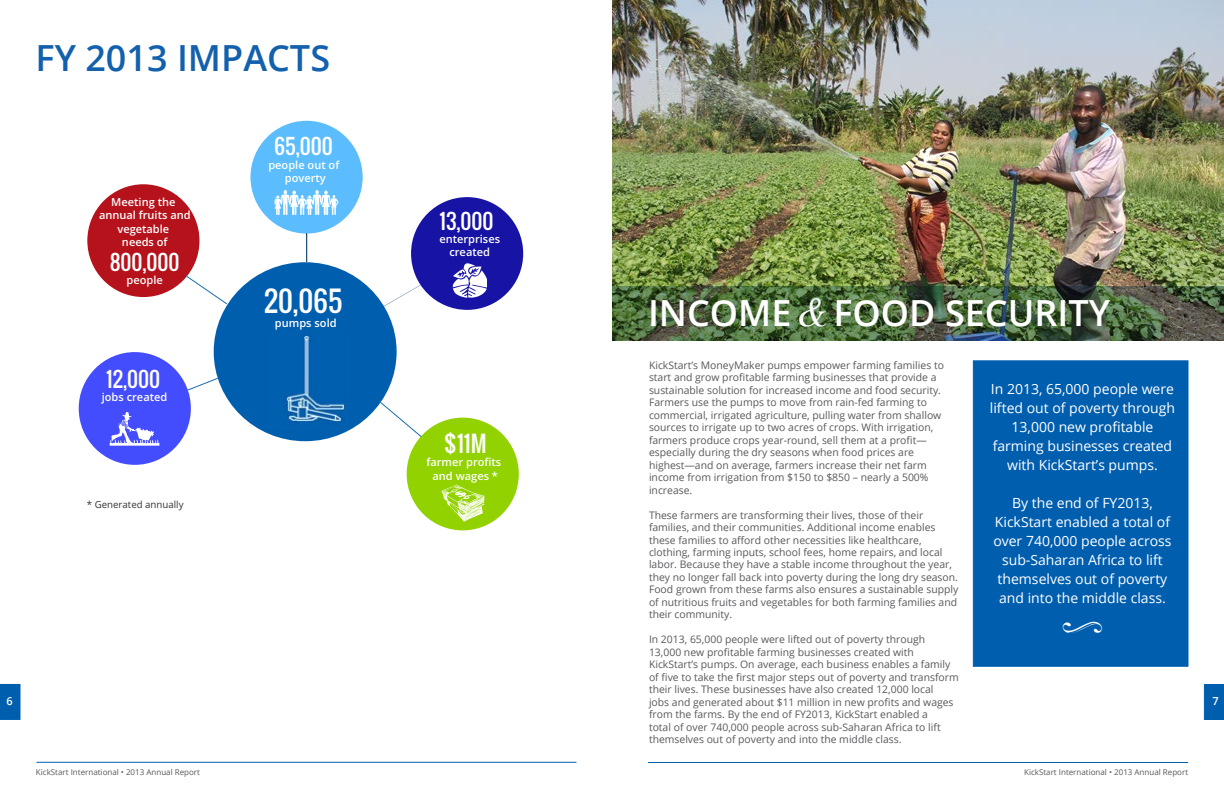
<style>
.page{position:relative;width:1224px;height:792px;background:#fff}
.page>*{position:absolute;margin:0;border:0;box-sizing:border-box;transform-origin:0 0}
.t1{font:48px "WW Designs";color:#fff}
.t2{font:600 36px "Open Sans";color:#fff}
.t3{font:600 36px "Open Sans";color:#1360ad}
.t4{font:28px "Oswald";color:#fff}
.t5{font:22.1px "Oswald";color:#fff}
.t6{font:20.7px "Oswald";color:#fff}
.t7{font:14px/19px "Open Sans";color:#fff;text-align:center}
.t8{font:600 11.1px/13.3px "Open Sans";color:#fff;text-align:center}
.t9{font:600 11px "Open Sans";color:#fff}
.t10{font:10.4px/12.5px "Open Sans";color:#58595b}
.t11{font:9.7px "Open Sans";color:#333}
.t12{font:8px "Open Sans";color:#58595b}
.s1{font-family:"Times New Roman";font-weight:400;font-style:italic;font-size:40.5px}
</style>
<div class="page">
<div style="left:0;top:684px;width:20px;height:35px;background:#005eaf"></div>
<div style="left:1204px;top:684px;width:20px;height:36px;background:#005eaf"></div>
<hr style="left:36px;top:762px;width:540px;height:1px;background:#005eaf">
<hr style="left:648px;top:762px;width:540px;height:1px;background:#005eaf">
<div style="left:214px;top:262px;width:183px;height:179px;background:#005eaf;border-radius:50%"></div>
<div style="left:87px;top:184px;width:112px;height:113px;background:#b5121b;border-radius:50%"></div>
<div style="left:250px;top:121px;width:113px;height:113px;background:#5bbdfe;border-radius:50%"></div>
<svg style="left:275px;top:190px;width:64px;height:25px"></svg>
<div style="left:411px;top:197px;width:112px;height:113px;background:#1613a5;border-radius:50%"></div>
<div style="left:407px;top:418px;width:112px;height:112px;background:#91d200;border-radius:50%"></div>
<svg style="left:442px;top:485px;width:43px;height:37px"></svg>
<div style="left:79px;top:352px;width:112px;height:113px;background:#444dfd;border-radius:50%"></div>
<svg style="left:110px;top:412px;width:49px;height:34px"></svg>
<svg style="left:187px;top:378px;width:31px;height:12px"></svg>
<svg style="left:186px;top:276px;width:41px;height:28px"></svg>
<svg style="left:307px;top:234px;width:1px;height:28px"></svg>
<svg style="left:382px;top:285px;width:39px;height:22px"></svg>
<svg style="left:379px;top:401px;width:42px;height:36px"></svg>
<img style="left:285px;top:331px;width:62px;height:92px">
<svg style="left:453px;top:263px;width:34px;height:35px"></svg>
<div style="left:973px;top:360px;width:215px;height:307px;background:#005eaf;border:1px solid #005eaf"></div>
<img style="left:612px;top:0;width:612px;height:286px">
<img style="left:612px;top:286px;width:612px;height:55px">
<h2 class="t3" style="left:36px;top:33px;width:296px">FY 2013 IMPACTS</h2>
<p class="t8" style="left:99px;top:195px;width:93px">Meeting the annual fruits and vegetable<br>needs of</p>
<h3 class="t6" style="left:110px;top:246px;width:71px">800,000</h3>
<p class="t8" style="left:127px;top:273px;width:38px">people</p>
<h3 class="t6" style="left:274px;top:131px;width:60px">65,000</h3>
<p class="t8" style="left:268px;top:158px;width:72px">people out of poverty</p>
<h3 class="t4" style="left:264px;top:280px;width:80px">20,065</h3>
<p class="t8" style="left:275px;top:316px;width:63px">pumps sold</p>
<h3 class="t6" style="left:440px;top:205px;width:56px">13,000</h3>
<p class="t8" style="left:439px;top:232px;width:62px">enterprises created</p>
<h2 class="t2" style="left:648px;top:288px;width:464px">INCOME <span class="s1">&amp;</span> FOOD SECURITY</h2>
<p class="t10" style="left:649px;top:359px;width:296px">KickStart’s MoneyMaker pumps empower farming families to start and grow profitable farming businesses that provide a sustainable solution for increased income and food security.<br>Farmers use the pumps to move from rain-fed farming to commercial, irrigated agriculture, pulling water from shallow sources to irrigate up to two acres of crops. With irrigation, farmers produce crops year-round, sell them at a profit— especially during the dry seasons when food prices are highest—and on average, farmers increase their net farm income from irrigation from $150 to $850 – nearly a 500% increase.</p>
<p class="t10" style="left:649px;top:508px;width:311px">These farmers are transforming their lives, those of their families, and their communities. Additional income enables these families to afford other necessities like healthcare, clothing, farming inputs, school fees, home repairs, and local labor. Because they have a stable income throughout the year, they no longer fall back into poverty during the long dry season.<br>Food grown from these farms also ensures a sustainable supply of nutritious fruits and vegetables for both farming families and their community.</p>
<p class="t10" style="left:649px;top:633px;width:311px">In 2013, 65,000 people were lifted out of poverty through 13,000 new profitable farming businesses created with KickStart’s pumps. On average, each business enables a family of five to take the first major steps out of poverty and transform their lives. These businesses have also created 12,000 local<br>jobs and generated about $11 million in new profits and wages from the farms. By the end of FY2013, KickStart enabled a<br>total of over 740,000 people across sub-Saharan Africa to lift themselves out of poverty and into the middle class.</p>
<h3 class="t6" style="left:106px;top:363px;width:55px">12,000</h3>
<p class="t8" style="left:102px;top:390px;width:67px">jobs created</p>
<h3 class="t7" style="left:990px;top:379px;width:187px">In 2013, 65,000 people were lifted out of poverty through<br>13,000 new profitable farming businesses created with KickStart’s pumps.</h3>
<h3 class="t7" style="left:993px;top:493px;width:180px">By the end of FY2013,<br>KickStart enabled a total of over 740,000 people across sub-Saharan Africa to lift themselves out of poverty and into the middle class.</h3>
<h1 class="t1" style="left:1062px;top:588px;width:42px">%</h1>
<h3 class="t5" style="left:444px;top:427px;width:44px">$11M</h3>
<p class="t8" style="left:426px;top:455px;width:77px">farmer profits and wages *</p>
<p class="t11" style="left:87px;top:498px;width:98px">* Generated annually</p>
<p class="t9" style="left:6px;top:693px;width:8px">6</p>
<p class="t9" style="left:1212px;top:693px;width:8px">7</p>
<p class="t12" style="left:36px;top:767px;width:166px">KickStart International • 2013 Annual Report</p>
<p class="t12" style="left:1024px;top:767px;width:166px">KickStart International • 2013 Annual Report</p>
</div>
